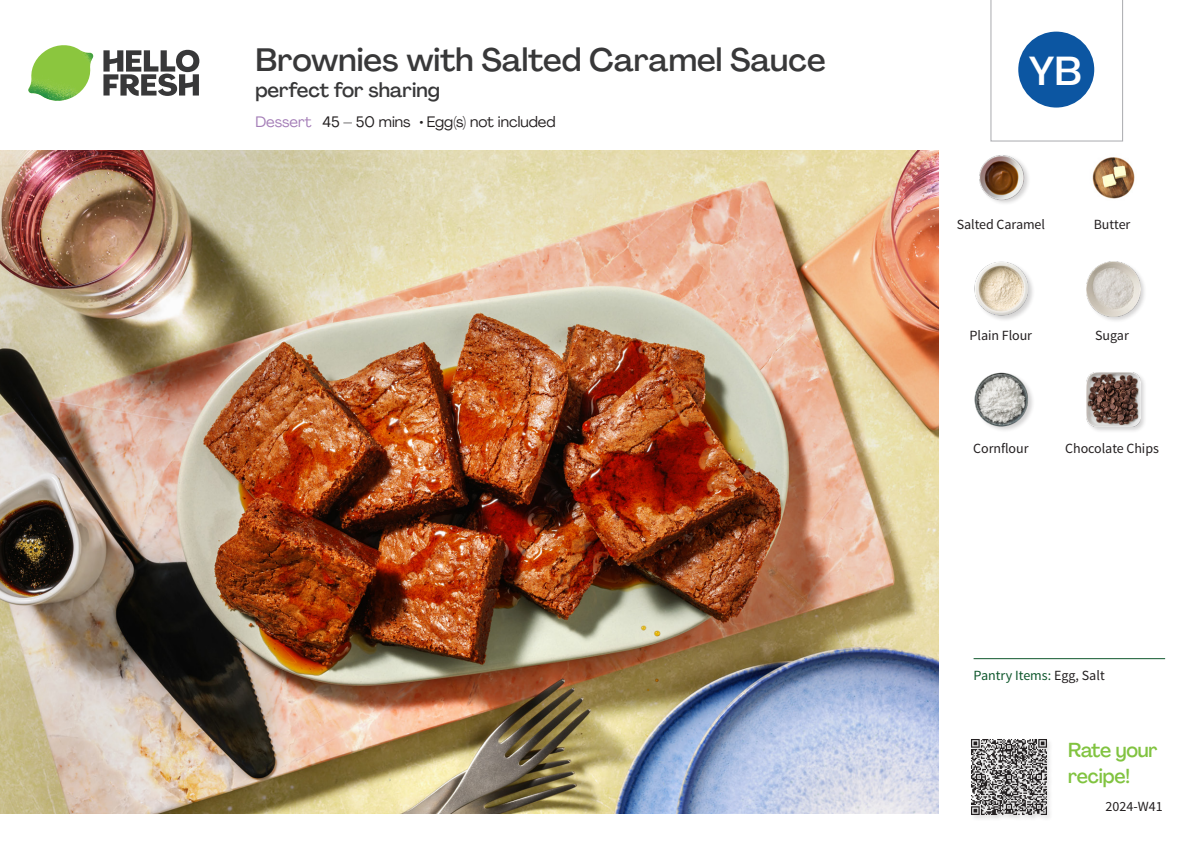
<style>
.page{position:relative;width:1191px;height:842px;background:#fff}
.page>*{position:absolute;margin:0;border:0;box-sizing:border-box;transform-origin:0 0}
._24_Recipe_Nr_Bag{font:500 40px "Agrandir";color:#fff}
._15_Titel_UK{font:500 32px "Agrandir";color:#383839}
._15_Titel_UK-2{font:500 20px "Agrandir";color:#383839}
._24_Before_Start_Titel{font:500 20px/26px "Agrandir";letter-spacing:-.01em;color:#81c340;scale:.96 1}
._02_Box_Type{font:15px "Agrandir";color:#231f20}
._18_FRONT_ingredients_UK{font:14px "Source Sans Pro";letter-spacing:-.005em;color:#231f20}
.t1{font:14px "Source Sans Pro";color:#0e572c}
.s1{color:#a47db7}
.s2{color:#fff}
.s3{color:#231f20}
</style>
<div class="page">
<svg style="left:103px;top:50px;width:96px;height:46px"></svg>
<img style="left:28px;top:45px;width:65px;height:56px">
<hr style="left:973px;top:658px;width:192px;height:1px;background:#0e572c">
<div style="left:971px;top:738px;width:82px;height:83px;background:#fafafa"></div>
<img style="left:971px;top:739px;width:79px;height:80px">
<svg style="left:990px;top:0;width:133px;height:142px"></svg>
<img style="left:979px;top:155px;width:50px;height:48px">
<div style="left:974px;top:261px;width:61px;height:61px;background:#231f20;opacity:.2"></div>
<img style="left:974px;top:262px;width:54px;height:54px">
<div style="left:974px;top:372px;width:61px;height:61px;background:#231f20;opacity:.2"></div>
<img style="left:974px;top:372px;width:55px;height:55px">
<div style="left:1085px;top:261px;width:62px;height:62px;background:#231f20;opacity:.2"></div>
<img style="left:1086px;top:262px;width:54px;height:54px">
<img style="left:1092px;top:157px;width:43px;height:42px">
<img style="left:0;top:150px;width:938px;height:664px">
<div style="left:1085px;top:371px;width:62px;height:62px;background:#231f20;opacity:.2"></div>
<img style="left:1086px;top:372px;width:54px;height:55px">
<p class="_15_Titel_UK" style="left:255px;top:40px;width:572px">Brownies with Salted Caramel Sauce</p>
<p class="_15_Titel_UK-2" style="left:255px;top:77px;width:186px">perfect for sharing</p>
<p class="_02_Box_Type" style="left:255px;top:112px;width:302px"><span class="s1">Dessert</span><span class="s2">.</span> 45 – 50 mins • Egg(s) not included</p>
<p class="_24_Recipe_Nr_Bag" style="left:1029px;top:47px;width:54px">YB</p>
<p class="_18_FRONT_ingredients_UK" style="left:956px;top:216px;width:90px">Salted Caramel</p>
<p class="_18_FRONT_ingredients_UK" style="left:1093px;top:216px;width:38px">Butter</p>
<p class="_18_FRONT_ingredients_UK" style="left:969px;top:326px;width:64px">Plain Flour</p>
<p class="_18_FRONT_ingredients_UK" style="left:1095px;top:326px;width:35px">Sugar</p>
<p class="_18_FRONT_ingredients_UK" style="left:973px;top:439px;width:57px">Cornflour</p>
<p class="_18_FRONT_ingredients_UK" style="left:1065px;top:439px;width:95px">Chocolate Chips</p>
<p class="t1" style="left:973px;top:667px;width:133px">Pantry Items: <span class="s3">Egg, Salt</span></p>
<p class="_24_Before_Start_Titel" style="left:1068px;top:737px;width:95px">Rate your recipe!</p>
<p class="_18_FRONT_ingredients_UK" style="left:1105px;top:797px;width:59px">2024-W41</p>
</div>
